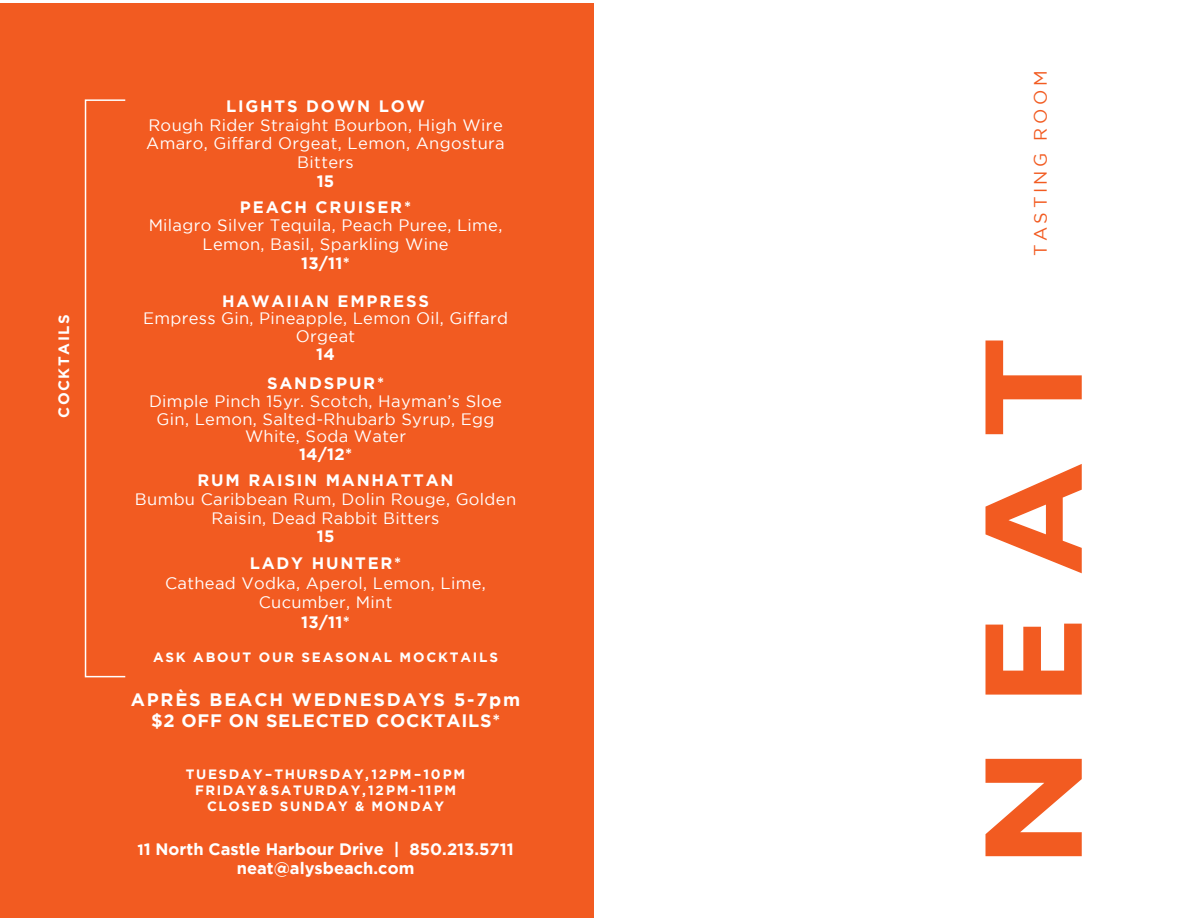
<style>
.page{position:relative;width:1188px;height:918px;background:#fff}
.page>*{position:absolute;margin:0;border:0;box-sizing:border-box;transform-origin:0 0}
.t1{font:700 18px/21.6px "Gotham";letter-spacing:.1em;color:#fff;text-align:center}
.t2{font:18px "Gotham";letter-spacing:.195em;color:#f25b21}
.t3{font:16.5px/18.8px "Gotham";letter-spacing:.02em;color:#fff;text-align:center}
.t4{font:700 16.5px/18.3px "Gotham";color:#fff;text-align:center}
.t5{font:700 15px "Gotham";letter-spacing:.1em;color:#fff}
.t6{font:700 13.5px/16.2px "Gotham";letter-spacing:.115em;color:#fff;text-align:center}
.t7{font:700 13.5px "Gotham";letter-spacing:.135em;color:#fff}
.s1{font-weight:700}
.s2{font-size:15px}
</style>
<div class="page">
<div style="left:0;top:3px;width:594px;height:915px;background:#f25b21"></div>
<div style="left:85px;top:99px;width:41px;height:578px;border:2px solid #fff"></div>
<svg style="left:986px;top:759px;width:96px;height:97px"></svg>
<svg style="left:986px;top:624px;width:96px;height:71px"></svg>
<svg style="left:986px;top:464px;width:96px;height:109px"></svg>
<svg style="left:986px;top:341px;width:96px;height:93px"></svg>
<p class="t5" style="left:55px;top:418px;width:105px;rotate:-90deg">COCKTAILS</p>
<p class="t3" style="left:146px;top:96px;width:360px"><span class="s1">LIGHTS DOWN LOW<br></span>Rough Rider Straight Bourbon, High Wire<br>Amaro, Giffard Orgeat, Lemon, Angostura<br>Bitters<br><span class="s1">15</span></p>
<p class="t3" style="left:149px;top:197px;width:355px"><span class="s1">PEACH CRUISER*<br></span>Milagro Silver Tequila, Peach Puree, Lime,<br>Lemon, Basil, Sparkling Wine<br><span class="s1">13/11*</span></p>
<p class="t3" style="left:143px;top:293px;width:367px;line-height:16.6px"><span class="s1">HAWAIIAN EMPRESS<br></span>Empress Gin, Pineapple, Lemon Oil, Giffard</p>
<p class="t3" style="left:296px;top:327px;width:61px;line-height:18.1px">Orgeat<br><span class="s1">14</span></p>
<p class="t3" style="left:149px;top:374px;width:354px;line-height:17.9px"><span class="s1">SANDSPUR*<br></span>Dimple Pinch 15yr. Scotch, Hayman’s Sloe<br>Gin, Lemon, Salted-Rhubarb Syrup, Egg<br>White, Soda Water<br><span class="s1">14/12*</span></p>
<p class="t3" style="left:135px;top:471px;width:383px"><span class="s1">RUM RAISIN MANHATTAN<br></span>Bumbu Caribbean Rum, Dolin Rouge, Golden<br>Raisin, Dead Rabbit Bitters<br><span class="s1">15</span></p>
<p class="t3" style="left:165px;top:553px;width:322px;line-height:19.8px"><span class="s1">LADY HUNTER*<br></span>Cathead Vodka, Aperol, Lemon, Lime,<br>Cucumber, Mint<br><span class="s1">13/11*</span></p>
<p class="t7" style="left:153px;top:649px;width:347px">ASK ABOUT OUR SEASONAL MOCKTAILS</p>
<p class="t1" style="left:131px;top:688px;width:391px">APRÈS BEACH WEDNESDAYS 5-7pm $2 OFF ON SELECTED COCKTAILS*</p>
<p class="t6" style="left:186px;top:766px;width:281px">TUESDAY–THURSDAY, 12PM – 10PM<br>FRIDAY&amp;SATURDAY, 12PM-11PM<br>CLOSED SUNDAY &amp; MONDAY</p>
<p class="t4" style="left:137px;top:840px;width:378px"><span class="s2">1</span>1 North Castle Harbour Drive | 850.213.5711 neat@alysbeach.com</p>
<p class="t2" style="left:1030px;top:256px;width:187px;rotate:-90deg">TASTING ROOM</p>
</div>
